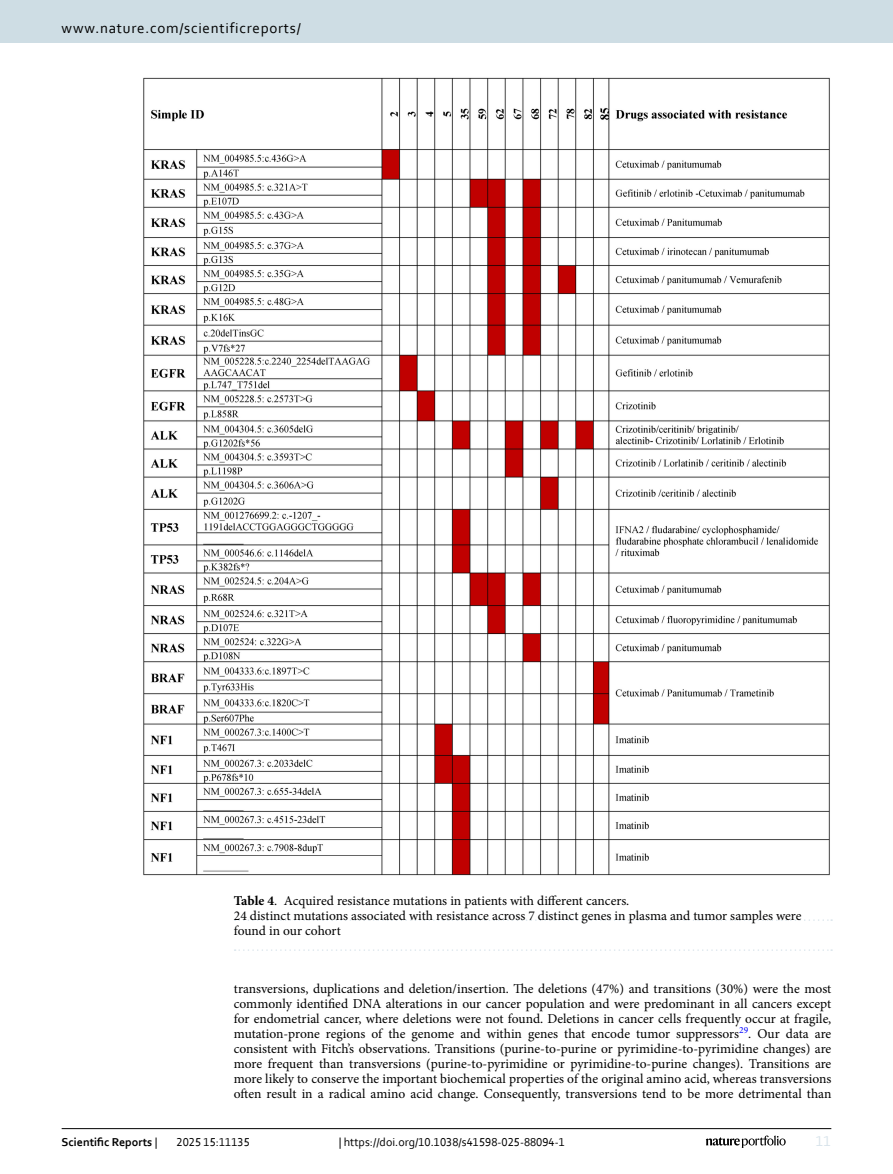
<style>
.page{position:relative;width:893px;height:1174px;background:#fff}
.page>*{position:absolute;margin:0;border:0;box-sizing:border-box;transform-origin:0 0}
.t1{font:15px "Corbel";letter-spacing:.05em;color:#000}
.t2{font:15px "Corbel";color:#d9e4eb}
.Body_Text_Indent{font:13.5px/15px "Minion Pro";color:#000;text-align:justify}
.Figure_Caption{font:13.5px/15px "Minion Pro";color:#000}
.t3{font:12px "Corbel";color:#000}
.t4{font:700 12px "Corbel";color:#000}
.s1{font-weight:700}
.s2{font-weight:400}
</style>
<div class="page">
<img style="left:143px;top:77px;width:687px;height:799px">
<svg style="left:235px;top:919px;width:597px;height:2px"></svg>
<svg style="left:235px;top:949px;width:597px;height:2px"></svg>
<hr style="left:62px;top:1128px;width:769px;height:1px;background:#000">
<svg style="left:706px;top:1135px;width:80px;height:12px"></svg>
<div style="left:0;top:0;width:893px;height:43px;background:#cedde4"></div>
<p class="t1" style="left:62px;top:18px;width:241px">www.nature.com/scientificreports/</p>
<p class="Figure_Caption" style="left:234px;top:893px;width:397px"><span class="s1">Table 4</span>. Acquired resistance mutations in patients with different cancers.</p>
<p class="Figure_Caption" style="left:234px;top:908px;width:569px">24 distinct mutations associated with resistance across 7 distinct genes in plasma and tumor samples were found in our cohort</p>
<p class="Body_Text_Indent" style="left:234px;top:981px;width:599px">transversions, duplications and deletion/insertion. The deletions (47%) and transitions (30%) were the most commonly identified DNA alterations in our cancer population and were predominant in all cancers except for endometrial cancer, where deletions were not found. Deletions in cancer cells frequently occur at fragile, mutation-prone regions of the genome and within genes that encode tumor suppressors<sup>29</sup>. Our data are consistent with Fitch’s observations. Transitions (purine-to-purine or pyrimidine-to-pyrimidine changes) are more frequent than transversions (purine-to-pyrimidine or pyrimidine-to-purine changes). Transitions are more likely to conserve the important biochemical properties of the original amino acid, whereas transversions often result in a radical amino acid change. Consequently, transversions tend to be more detrimental than</p>
<p class="t4" style="left:62px;top:1134px;width:97px">Scientific Reports <span class="s2">|</span></p>
<p class="t3" style="left:177px;top:1134px;width:75px">2025 15:11135</p>
<p class="t3" style="left:339px;top:1134px;width:228px">| https://doi.org/10.1038/s41598-025-88094-1</p>
<p class="t2" style="left:816px;top:1132px;width:17px">11</p>
</div>
